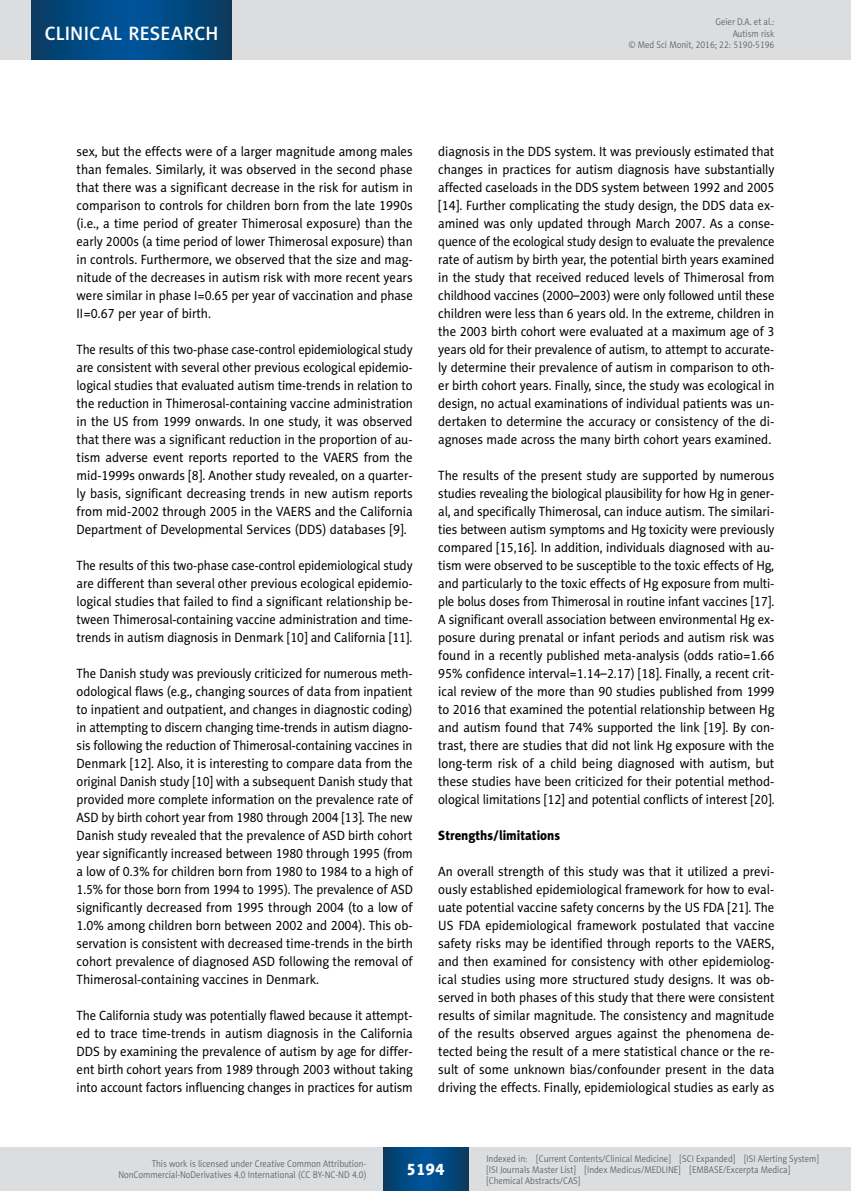
<style>
.page{position:relative;width:851px;height:1191px;background:#fff}
.page>*{position:absolute;margin:0;border:0;box-sizing:border-box;transform-origin:0 0}
.t1{font:19.5px "Naomi Sans EFN Medium";letter-spacing:.015em;color:#fff}
.t2{font:16.5px "Naomi Sans EFN Heavy";color:#fff}
.t3{font:13.5px/18px "Naomi Sans EFN";letter-spacing:-.005em;color:#000;text-align:justify;scale:.95 1}
.t4{font:13.5px/18px "Naomi Sans EFN";letter-spacing:-.005em;color:#000;text-align:justify;scale:.94 1}
.t5{font:13.5px/18px "Naomi Sans EFN";letter-spacing:-.005em;color:#000;text-align:justify;scale:.93 1}
.t6{font:13.5px "Naomi Sans EFN Heavy";color:#000;scale:.95 1}
.t7{font:9.75px/11.2px "Naomi Sans EFN Light";color:#58595b;text-align:right;scale:.9 1}
</style>
<div class="page">
<div style="left:0;top:1148px;width:850px;height:43px;background:#dcddde"></div>
<svg style="left:383px;top:1147px;width:85px;height:43px;background:#02487f"></svg>
<div style="left:0;top:0;width:850px;height:60px;background:#dcddde"></div>
<hr style="left:850px;top:0;width:1px;height:60px;background:#dcddde">
<svg style="left:32px;top:0;width:200px;height:60px;background:#02487f"></svg>
<h1 class="t1" style="left:45px;top:22px;width:175px">CLINICAL RESEARCH</h1>
<p class="t7" style="left:628px;top:16px;width:163px">Geier D.A. et al.:<br>Autism risk<br>© Med Sci Monit, 2016; 22: 5190-5196</p>
<p class="t3" style="left:77px;top:142px;width:355px">sex, but the effects were of a larger magnitude among males than females. Similarly, it was observed in the second phase that there was a significant decrease in the risk for autism in comparison to controls for children born from the late 1990s (i.e., a time period of greater Thimerosal exposure) than the early 2000s (a time period of lower Thimerosal exposure) than in controls. Furthermore, we observed that the size and mag&shy;nitude of the decreases in autism risk with more recent years were similar in phase I=0.65 per year of vaccination and phase II=0.67 per year of birth.</p>
<p class="t5" style="left:77px;top:340px;width:363px">The results of this two-phase case-control epidemiological study are consistent with several other previous ecological epidemio&shy;logical studies that evaluated autism time-trends in relation to the reduction in Thimerosal-containing vaccine administration in the US from 1999 onwards. In one study, it was observed that there was a significant reduction in the proportion of au&shy;tism adverse event reports reported to the VAERS from the mid-1999s onwards [8]. Another study revealed, on a quarter&shy;ly basis, significant decreasing trends in new autism reports from mid-2002 through 2005 in the VAERS and the California Department of Developmental Services (DDS) databases [9].</p>
<p class="t5" style="left:77px;top:556px;width:363px">The results of this two-phase case-control epidemiological study are different than several other previous ecological epidemio&shy;logical studies that failed to find a significant relationship be&shy;tween Thimerosal-containing vaccine administration and time&shy;trends in autism diagnosis in Denmark [10] and California [11].</p>
<p class="t4" style="left:77px;top:664px;width:359px">The Danish study was previously criticized for numerous meth&shy;odological flaws (e.g., changing sources of data from inpatient to inpatient and outpatient, and changes in diagnostic coding) in attempting to discern changing time-trends in autism diagno&shy;sis following the reduction of Thimerosal-containing vaccines in Denmark [12]. Also, it is interesting to compare data from the original Danish study [10] with a subsequent Danish study that provided more complete information on the prevalence rate of ASD by birth cohort year from 1980 through 2004 [13]. The new Danish study revealed that the prevalence of ASD birth cohort year significantly increased between 1980 through 1995 (from a low of 0.3% for children born from 1980 to 1984 to a high of 1.5% for those born from 1994 to 1995). The prevalence of ASD significantly decreased from 1995 through 2004 (to a low of 1.0% among children born between 2002 and 2004). This ob&shy;servation is consistent with decreased time-trends in the birth cohort prevalence of diagnosed ASD following the removal of Thimerosal-containing vaccines in Denmark.</p>
<p class="t4" style="left:77px;top:1006px;width:359px">The California study was potentially flawed because it attempt&shy;ed to trace time-trends in autism diagnosis in the California DDS by examining the prevalence of autism by age for differ&shy;ent birth cohort years from 1989 through 2003 without taking into account factors influencing changes in practices for autism</p>
<p class="t3" style="left:438px;top:142px;width:355px">diagnosis in the DDS system. It was previously estimated that changes in practices for autism diagnosis have substantially affected caseloads in the DDS system between 1992 and 2005 [14]. Further complicating the study design, the DDS data ex&shy;amined was only updated through March 2007. As a conse&shy;quence of the ecological study design to evaluate the prevalence rate of autism by birth year, the potential birth years examined in the study that received reduced levels of Thimerosal from childhood vaccines (2000–2003) were only followed until these children were less than 6 years old. In the extreme, children in the 2003 birth cohort were evaluated at a maximum age of 3 years old for their prevalence of autism, to attempt to accurate&shy;ly determine their prevalence of autism in comparison to oth&shy;er birth cohort years. Finally, since, the study was ecological in design, no actual examinations of individual patients was un&shy;dertaken to determine the accuracy or consistency of the di&shy;agnoses made across the many birth cohort years examined.</p>
<p class="t3" style="left:438px;top:466px;width:355px">The results of the present study are supported by numerous studies revealing the biological plausibility for how Hg in gener&shy;al, and specifically Thimerosal, can induce autism. The similari&shy;ties between autism symptoms and Hg toxicity were previously compared [15,16]. In addition, individuals diagnosed with au&shy;tism were observed to be susceptible to the toxic effects of Hg, and particularly to the toxic effects of Hg exposure from multi&shy;ple bolus doses from Thimerosal in routine infant vaccines [17].<br>A significant overall association between environmental Hg ex&shy;posure during prenatal or infant periods and autism risk was found in a recently published meta-analysis (odds ratio=1.66<br>95% confidence interval=1.14–2.17) [18]. Finally, a recent crit&shy;ical review of the more than 90 studies published from 1999 to 2016 that examined the potential relationship between Hg and autism found that 74% supported the link [19]. By con&shy;trast, there are studies that did not link Hg exposure with the long-term risk of a child being diagnosed with autism, but these studies have been criticized for their potential method&shy;ological limitations [12] and potential conflicts of interest [20].</p>
<p class="t6" style="left:438px;top:827px;width:130px">Strengths/limitations</p>
<p class="t3" style="left:438px;top:862px;width:355px">An overall strength of this study was that it utilized a previ&shy;ously established epidemiological framework for how to eval&shy;uate potential vaccine safety concerns by the US FDA [21]. The US FDA epidemiological framework postulated that vaccine safety risks may be identified through reports to the VAERS, and then examined for consistency with other epidemiolog&shy;ical studies using more structured study designs. It was ob&shy;served in both phases of this study that there were consistent results of similar magnitude. The consistency and magnitude of the results observed argues against the phenomena de&shy;tected being the result of a mere statistical chance or the re&shy;sult of some unknown bias/confounder present in the data driving the effects. Finally, epidemiological studies as early as</p>
<p class="t7" style="left:118px;top:1158px;width:277px">This work is licensed under Creative Common Attribution-<br>NonCommercial-NoDerivatives 4.0 International (CC BY-NC-ND 4.0)</p>
<p class="t2" style="left:406px;top:1159px;width:40px">5194</p>
<p class="t7" style="left:486px;top:1152px;width:371px;text-align:left">Indexed in: [Current Contents/Clinical Medicine] [SCI Expanded] [ISI Alerting System] [ISI Journals Master List] [Index Medicus/MEDLINE] [EMBASE/Excerpta Medica] [Chemical Abstracts/CAS]</p>
</div>
